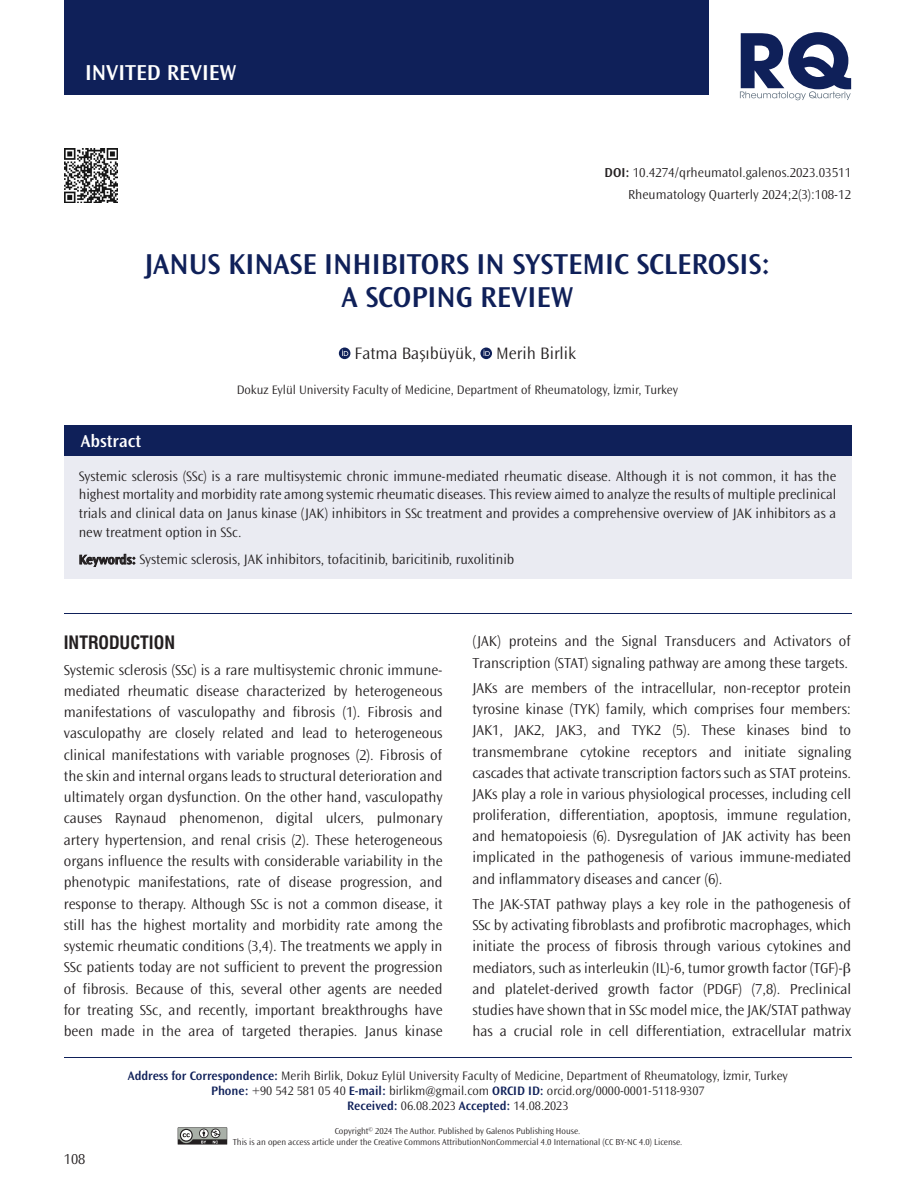
<style>
.page{position:relative;width:915px;height:1191px;background:#fff}
.page>*{position:absolute;margin:0;border:0;box-sizing:border-box;transform-origin:0 0}
._1__BAŞLIK{font:600 30px/33px "Ocean Sans Std";color:#0f2059;text-align:center}
.t1{font:600 22.5px "Ocean Sans Std";color:#fff}
.ANA_BASLIKLAR{font:18px "Swiss Condensed Bold Tr";color:#231f20}
.t2{font:600 18px "Ocean Sans Std";color:#fff}
.YAZARLAR{font:300 17.25px "Ocean Sans Std";color:#231f20}
.YAZI{font:300 15px/21.3px "Ocean Sans Std";color:#231f20;text-align:justify}
.OZET{font:300 14.25px/18.8px "Ocean Sans Std";color:#231f20;text-align:justify}
.DOİ{font:300 13.5px "Ocean Sans Std";color:#231f20}
.SAYFA_NO{font:300 13.5px "Ocean Sans Std";color:#231f20}
.YAZİSMA_ADRESİ_BOLUMU{font:300 12.75px "Ocean Sans Std";color:#231f20}
.KURUM{font:300 12.75px "Ocean Sans Std";color:#231f20}
.t3{font:300 9px/10.8px "Ocean Sans Std";color:#231f20;text-align:center}
.s1{font-weight:600}
.s2{font-weight:600;font-size:13.5px}
.s3{font-weight:600;color:#0f2059}
</style>
<div class="page">
<div style="left:64px;top:0;width:644px;height:95px;background:#0f2059"></div>
<svg style="left:739px;top:32px;width:111px;height:68px"></svg>
<hr style="left:64px;top:1057px;width:786px;height:1px;background:#0f2059">
<svg style="left:178px;top:1127px;width:49px;height:17px"></svg>
<svg style="left:339px;top:347px;width:11px;height:12px"></svg>
<svg style="left:342px;top:350px;width:6px;height:6px"></svg>
<svg style="left:480px;top:347px;width:12px;height:12px"></svg>
<svg style="left:483px;top:350px;width:6px;height:6px"></svg>
<hr style="left:64px;top:613px;width:786px;height:1px;background:#0f2059">
<div style="left:64px;top:455px;width:786px;height:124px;background:#eaebf2"></div>
<div style="left:64px;top:425px;width:786px;height:30px;background:#0f2059"></div>
<img style="left:65px;top:149px;width:53px;height:53px">
<h2 class="t1" style="left:85px;top:60px;width:153px">INVITED REVIEW</h2>
<p class="DOİ" style="left:604px;top:165px;width:248px"><span class="s1">DOI:</span> 10.4274/qrheumatol.galenos.2023.03511</p>
<p class="SAYFA_NO" style="left:628px;top:187px;width:224px">Rheumatology Quarterly 2024;2(3):108-12</p>
<p class="_1__BAŞLIK" style="left:144px;top:248px;width:627px">JANUS KINASE INHIBITORS IN SYSTEMIC SCLEROSIS:<br>A SCOPING REVIEW</p>
<p class="YAZARLAR" style="left:354px;top:344px;width:223px">Fatma Başıbüyük, Merih Birlik</p>
<p class="t2" style="left:81px;top:431px;width:62px">Abstract</p>
<p class="KURUM" style="left:237px;top:382px;width:443px">Dokuz Eylül University Faculty of Medicine, Department of Rheumatology, İzmir, Turkey</p>
<p class="OZET" style="left:79px;top:466px;width:758px">Systemic sclerosis (SSc) is a rare multisystemic chronic immune-mediated rheumatic disease. Although it is not common, it has the highest mortality and morbidity rate among systemic rheumatic diseases. This review aimed to analyze the results of multiple preclinical trials and clinical data on Janus kinase (JAK) inhibitors in SSc treatment and provides a comprehensive overview of JAK inhibitors as a new treatment option in SSc.</p>
<p class="OZET" style="left:79px;top:550px;width:437px"><span class="s2">Keywords:</span> Systemic sclerosis, JAK inhibitors, tofacitinib, baricitinib, ruxolitinib</p>
<p class="ANA_BASLIKLAR" style="left:64px;top:631px;width:113px">INTRODUCTION</p>
<p class="YAZI" style="left:64px;top:659px;width:380px">Systemic sclerosis (SSc) is a rare multisystemic chronic immune&shy;mediated rheumatic disease characterized by heterogeneous manifestations of vasculopathy and fibrosis (1). Fibrosis and vasculopathy are closely related and lead to heterogeneous clinical manifestations with variable prognoses (2). Fibrosis of the skin and internal organs leads to structural deterioration and ultimately organ dysfunction. On the other hand, vasculopathy causes Raynaud phenomenon, digital ulcers, pulmonary artery hypertension, and renal crisis (2). These heterogeneous organs influence the results with considerable variability in the phenotypic manifestations, rate of disease progression, and response to therapy. Although SSc is not a common disease, it still has the highest mortality and morbidity rate among the systemic rheumatic conditions (3,4). The treatments we apply in SSc patients today are not sufficient to prevent the progression of fibrosis. Because of this, several other agents are needed for treating SSc, and recently, important breakthroughs have been made in the area of targeted therapies. Janus kinase</p>
<p class="YAZI" style="left:472px;top:631px;width:379px">(JAK) proteins and the Signal Transducers and Activators of<br>Transcription (STAT) signaling pathway are among these targets.</p>
<p class="YAZI" style="left:472px;top:677px;width:380px">JAKs are members of the intracellular, non-receptor protein tyrosine kinase (TYK) family, which comprises four members:<br>JAK1, JAK2, JAK3, and TYK2 (5). These kinases bind to transmembrane cytokine receptors and initiate signaling cascades that activate transcription factors such as STAT proteins.<br>JAKs play a role in various physiological processes, including cell proliferation, differentiation, apoptosis, immune regulation, and hematopoiesis (6). Dysregulation of JAK activity has been implicated in the pathogenesis of various immune-mediated and inflammatory diseases and cancer (6).</p>
<p class="YAZI" style="left:472px;top:893px;width:380px;text-align:left">The JAK-STAT pathway plays a key role in the pathogenesis of SSc by activating fibroblasts and profibrotic macrophages, which initiate the process of fibrosis through various cytokines and mediators, such as interleukin (IL)-6, tumor growth factor (TGF)- and platelet-derived growth factor (PDGF) (7,8). Preclinical studies have shown that in SSc model mice, the JAK/STAT pathway has a crucial role in cell differentiation, extracellular matrix</p>
<p class="YAZİSMA_ADRESİ_BOLUMU" style="left:128px;top:1069px;width:661px"><span class="s3">Address for Correspondence:</span> Merih Birlik, Dokuz Eylül University Faculty of Medicine, Department of Rheumatology, İzmir, Turkey</p>
<p class="YAZİSMA_ADRESİ_BOLUMU" style="left:211px;top:1084px;width:495px"><span class="s3">Phone:</span> +90 542 581 05 40 <span class="s3">E-mail:</span> birlikm@gmail.com <span class="s3">ORCID ID:</span> orcid.org/0000-0001-5118-9307</p>
<p class="YAZİSMA_ADRESİ_BOLUMU" style="left:347px;top:1099px;width:223px"><span class="s3">Received:</span> 06.08.2023 <span class="s3">Accepted:</span> 14.08.2023</p>
<p class="YAZI" style="left:64px;top:1148px;width:23px">108</p>
<p class="t3" style="left:232px;top:1125px;width:451px">Copyright<sup>©</sup> 2024 The Author. Published by Galenos Publishing House.<br>This is an open access article under the Creative Commons AttributionNonCommercial 4.0 International (CC BY-NC 4.0) License.</p>
</div>
